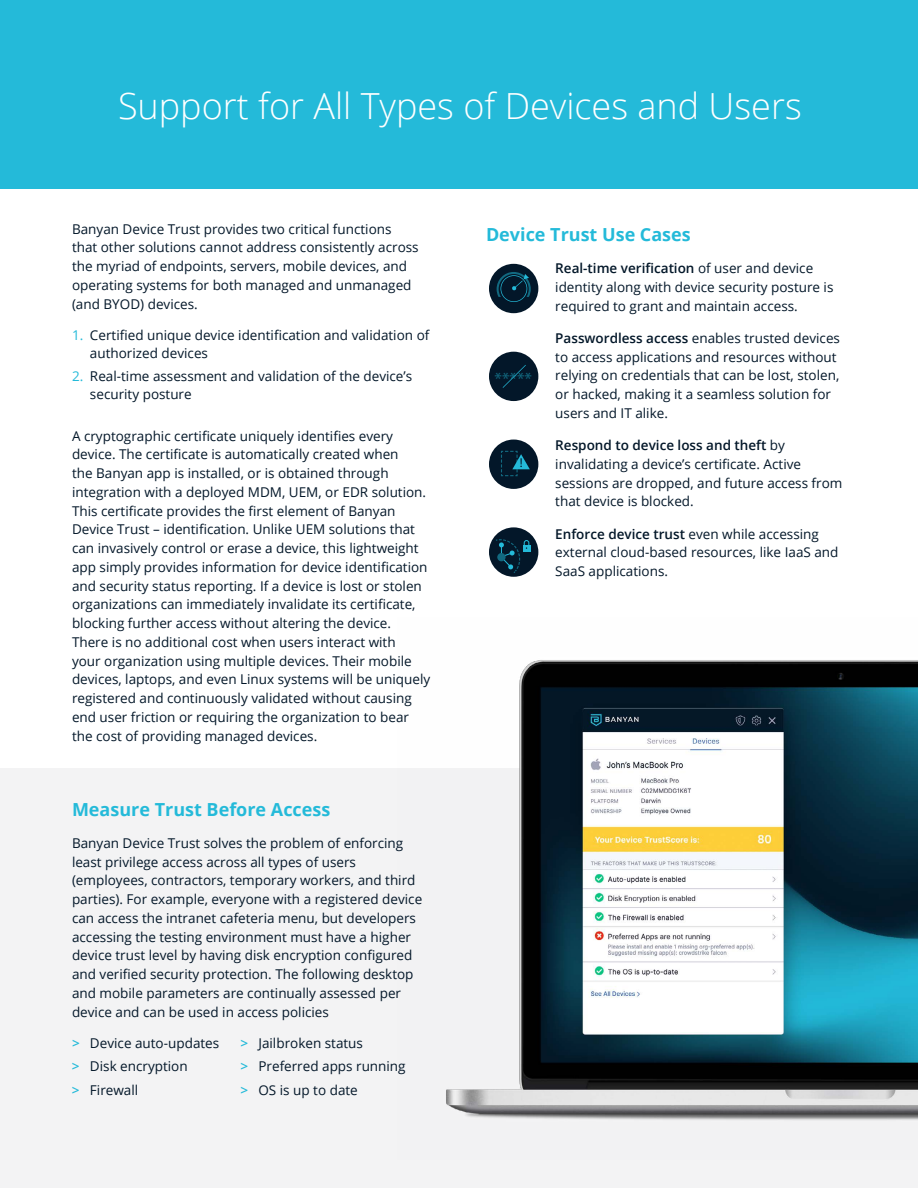
<style>
.page{position:relative;width:918px;height:1188px;background:#fff}
.page>*{position:absolute;margin:0;border:0;box-sizing:border-box;transform-origin:0 0}
.t1{font:300 36px "Open Sans";color:#fff}
.t2{font:700 18px "Open Sans";color:#24bad9}
.t3{font:18px "Myriad Pro";color:#126980}
.t4{font:13.5px/18.8px "Open Sans";color:#031729}
.t5{font:12.75px "Myriad Pro";color:#031729}
.s1{color:#24bad9}
.s2{font-weight:600;color:#24bad9}
.s3{font-weight:600}
</style>
<div class="page">
<div style="left:0;top:0;width:918px;height:188px;background:#24bad9"></div>
<div style="left:0;top:769px;width:918px;height:419px;background:#f3f3f4"></div>
<img style="left:398px;top:660px;width:520px;height:460px">
<div style="left:489px;top:264px;width:49px;height:49px;background:#031729;border-radius:50%"></div>
<svg style="left:497px;top:272px;width:34px;height:30px"></svg>
<div style="left:489px;top:352px;width:49px;height:49px;background:#031729;border-radius:50%"></div>
<svg style="left:503px;top:365px;width:23px;height:23px"></svg>
<div style="left:489px;top:440px;width:49px;height:49px;background:#031729;border-radius:50%"></div>
<svg style="left:501px;top:450px;width:29px;height:27px"></svg>
<div style="left:489px;top:527px;width:49px;height:50px;background:#031729;border-radius:50%"></div>
<div style="left:523px;top:545px;width:7px;height:7px;background:#24bad9"></div>
<div style="left:524px;top:540px;width:5px;height:9px;border:1px solid #24bad9;border-radius:2px"></div>
<svg style="left:495px;top:539px;width:32px;height:35px"></svg>
<h1 class="t1" style="left:118px;top:82px;width:685px">Support for All Types of Devices and Users</h1>
<p class="t4" style="left:72px;top:219px;width:348px">Banyan Device Trust provides two critical functions that other solutions cannot address consistently across the myriad of endpoints, servers, mobile devices, and operating systems for both managed and unmanaged (and BYOD) devices.</p>
<p class="t4" style="left:90px;top:326px;width:341px;line-height:18px;text-indent:-18px"><span class="s1">1.</span> Certified unique device identification and validation of authorized devices</p>
<p class="t4" style="left:90px;top:366px;width:324px;line-height:18px;text-indent:-18px"><span class="s1">2.</span> Real-time assessment and validation of the device’s security posture</p>
<p class="t4" style="left:72px;top:426px;width:360px">A cryptographic certificate uniquely identifies every device. The certificate is automatically created when<br>the Banyan app is installed, or is obtained through integration with a deployed MDM, UEM, or EDR solution.<br>This certificate provides the first element of Banyan Device Trust – identification. Unlike UEM solutions that can invasively control or erase a device, this lightweight app simply provides information for device identification and security status reporting. If a device is lost or stolen organizations can immediately invalidate its certificate, blocking further access without altering the device.<br>There is no additional cost when users interact with<br>your organization using multiple devices. Their mobile devices, laptops, and even Linux systems will be uniquely registered and continuously validated without causing end user friction or requiring the organization to bear the cost of providing managed devices.</p>
<h2 class="t2" style="left:72px;top:796px;width:260px">Measure Trust Before Access</h2>
<p class="t4" style="left:72px;top:833px;width:352px">Banyan Device Trust solves the problem of enforcing least privilege access across all types of users (employees, contractors, temporary workers, and third parties). For example, everyone with a registered device can access the intranet cafeteria menu, but developers accessing the testing environment must have a higher device trust level by having disk encryption configured and verified security protection. The following desktop and mobile parameters are continually assessed per device and can be used in access policies</p>
<p class="t4" style="left:72px;top:1031px;width:149px;line-height:23.2px"><span class="s2">&gt;</span> Device auto-updates <span class="s2">&gt;</span> Disk encryption<br><span class="s2">&gt;</span> Firewall</p>
<p class="t4" style="left:240px;top:1031px;width:167px;line-height:23.2px"><span class="s2">&gt;</span> Jailbroken status<br><span class="s2">&gt;</span> Preferred apps running <span class="s2">&gt;</span> OS is up to date</p>
<h2 class="t2" style="left:486px;top:221px;width:206px">Device Trust Use Cases</h2>
<h2 class="t3" style="left:495px;top:368px;width:39px">*****</h2>
<p class="t5" style="left:520px;top:455px;width:4px">!</p>
<p class="t4" style="left:555px;top:259px;width:280px"><span class="s3">Real-time verification</span> of user and device identity along with device security posture is required to grant and maintain access.</p>
<p class="t4" style="left:555px;top:328px;width:286px"><span class="s3">Passwordless access</span> enables trusted devices to access applications and resources without relying on credentials that can be lost, stolen, or hacked, making it a seamless solution for users and IT alike.</p>
<p class="t4" style="left:555px;top:436px;width:289px"><span class="s3">Respond to device loss and theft</span> by invalidating a device’s certificate. Active sessions are dropped, and future access from that device is blocked.</p>
<p class="t4" style="left:555px;top:524px;width:285px"><span class="s3">Enforce device trust</span> even while accessing external cloud-based resources, like IaaS and<br>SaaS applications.</p>
</div>
